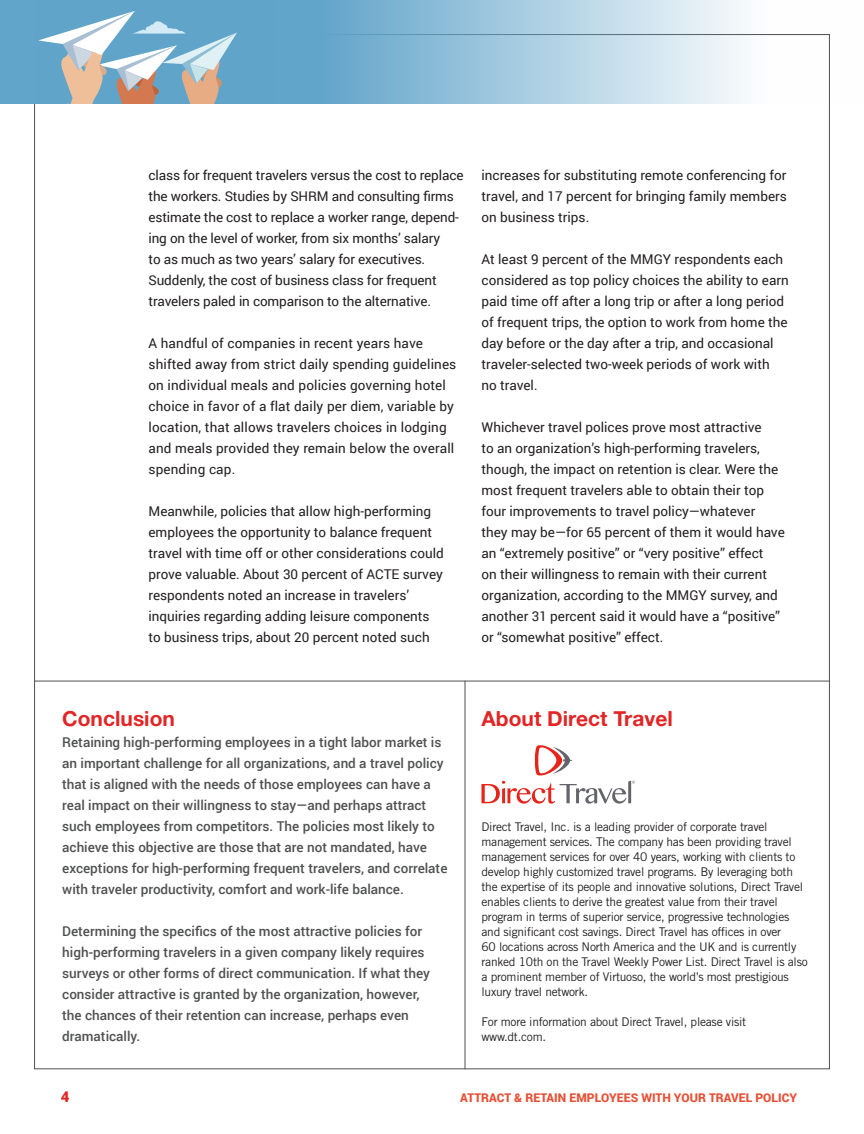
<style>
.page{position:relative;width:864px;height:1134px;background:#fff}
.page>*{position:absolute;margin:0;border:0;box-sizing:border-box;transform-origin:0 0}
.t1{font:21px "Alte Haas Grotesk Bold";color:#e22525}
.t2{font:900 15px "Roboto";color:#e22525}
.t3{font:13.5px/21px "Roboto";color:#231f20}
.t4{font:500 13.5px/21px "Roboto";color:#4f5050}
.BODY_COPY{font:12px/15px "Trade Gothic LT Std";letter-spacing:-.02em;color:#231f20}
.t5{font:900 12px "Roboto";letter-spacing:.005em;color:#e65137}
</style>
<div class="page">
<svg style="left:0;top:0;width:830px;height:104px"></svg>
<div style="left:34px;top:0;width:240px;height:104px;background:#60a5c9"></div>
<svg style="left:38px;top:11px;width:199px;height:93px"></svg>
<hr style="left:34px;top:681px;width:796px;height:1px;background:#4f5050">
<svg style="left:482px;top:745px;width:153px;height:59px"></svg>
<hr style="left:465px;top:681px;width:1px;height:388px;background:#4f5050">
<p class="t3" style="left:148px;top:164px;width:317px">class for frequent travelers versus the cost to replace the workers. Studies by SHRM and consulting firms estimate the cost to replace a worker range, depend&shy;ing on the level of worker, from six months’ salary<br>to as much as two years’ salary for executives.<br>Suddenly, the cost of business class for frequent travelers paled in comparison to the alternative.</p>
<p class="t3" style="left:148px;top:332px;width:309px">A handful of companies in recent years have shifted away from strict daily spending guidelines on individual meals and policies governing hotel choice in favor of a flat daily per diem, variable by location, that allows travelers choices in lodging and meals provided they remain below the overall spending cap.</p>
<p class="t3" style="left:148px;top:500px;width:297px">Meanwhile, policies that allow high-performing employees the opportunity to balance frequent travel with time off or other considerations could prove valuable. About 30 percent of ACTE survey respondents noted an increase in travelers’ inquiries regarding adding leisure components to business trips, about 20 percent noted such</p>
<p class="t3" style="left:482px;top:164px;width:307px;text-align:justify">increases for substituting remote conferencing for travel, and 17 percent for bringing family members on business trips.</p>
<p class="t3" style="left:482px;top:248px;width:309px">At least 9 percent of the MMGY respondents each considered as top policy choices the ability to earn paid time off after a long trip or after a long period of frequent trips, the option to work from home the day before or the day after a trip, and occasional traveler-selected two-week periods of work with<br>no travel.</p>
<p class="t3" style="left:482px;top:416px;width:305px">Whichever travel polices prove most attractive<br>to an organization’s high-performing travelers, though, the impact on retention is clear. Were the most frequent travelers able to obtain their top four improvements to travel policy—whatever they may be—for 65 percent of them it would have an “extremely positive” or “very positive” effect<br>on their willingness to remain with their current organization, according to the MMGY survey, and another 31 percent said it would have a “positive” or “somewhat positive” effect.</p>
<p class="t1" style="left:62px;top:706px;width:114px">Conclusion</p>
<p class="t4" style="left:62px;top:731px;width:387px">Retaining high-performing employees in a tight labor market is an important challenge for all organizations, and a travel policy that is aligned with the needs of those employees can have a real impact on their willingness to stay—and perhaps attract such employees from competitors. The policies most likely to achieve this objective are those that are not mandated, have exceptions for high-performing frequent travelers, and correlate with traveler productivity, comfort and work-life balance.</p>
<p class="t4" style="left:62px;top:920px;width:369px">Determining the specifics of the most attractive policies for high-performing travelers in a given company likely requires surveys or other forms of direct communication. If what they consider attractive is granted by the organization, however, the chances of their retention can increase, perhaps even dramatically.</p>
<p class="t1" style="left:482px;top:706px;width:193px">About Direct Travel</p>
<p class="BODY_COPY" style="left:482px;top:819px;width:328px">Direct Travel, Inc. is a leading provider of corporate travel management services. The company has been providing travel management services for over 40 years, working with clients to develop highly customized travel programs. By leveraging both the expertise of its people and innovative solutions, Direct Travel enables clients to derive the greatest value from their travel program in terms of superior service, progressive technologies and significant cost savings. Direct Travel has offices in over<br>60 locations across North America and the UK and is currently ranked 10th on the Travel Weekly Power List. Direct Travel is also a prominent member of Virtuoso, the world’s most prestigious luxury travel network.</p>
<p class="BODY_COPY" style="left:482px;top:1014px;width:266px">For more information about Direct Travel, please visit www.dt.com.</p>
<p class="t2" style="left:61px;top:1086px;width:10px">4</p>
<p class="t5" style="left:460px;top:1089px;width:338px">ATTRACT &amp; RETAIN EMPLOYEES WITH YOUR TRAVEL POLICY</p>
</div>
